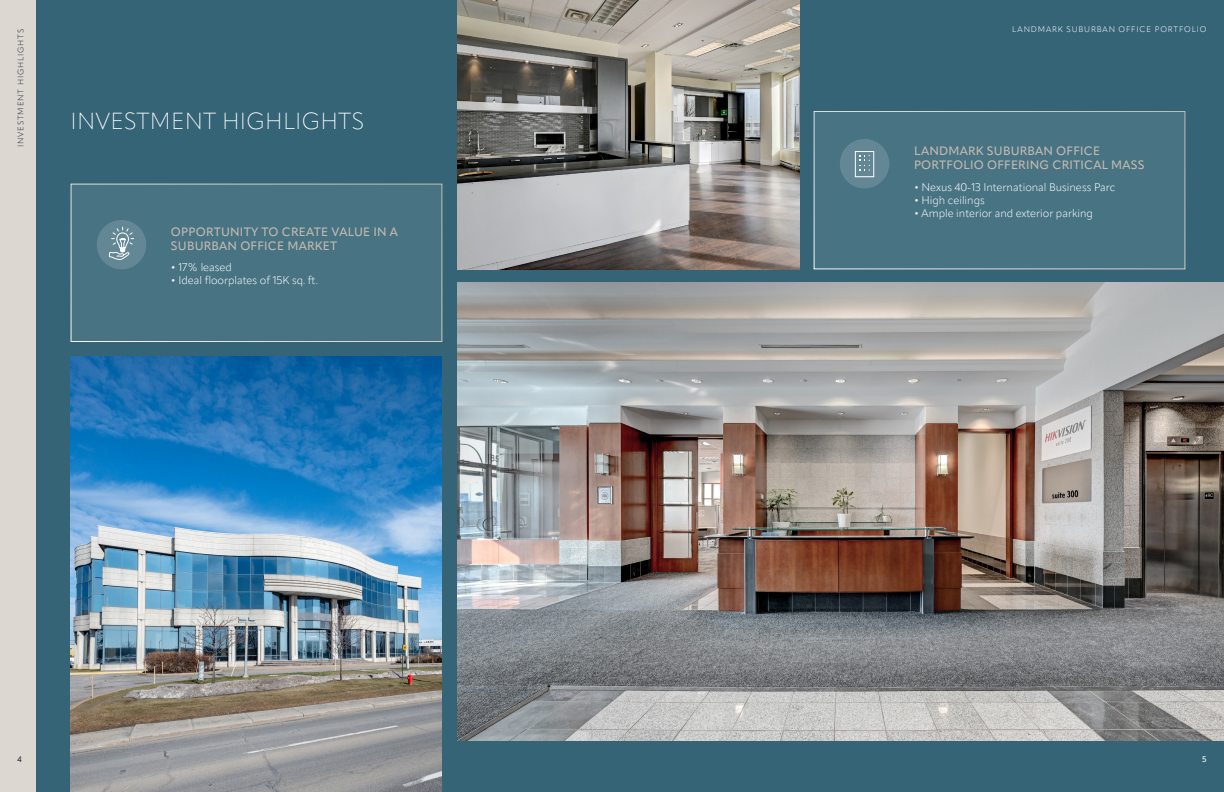
<style>
.page{position:relative;width:1224px;height:792px;background:#fff}
.page>*{position:absolute;margin:0;border:0;box-sizing:border-box;transform-origin:0 0}
.t1{font:200 23px "Apparat";letter-spacing:.01em;color:#fff}
.t2{font:500 12px/14.4px "Apparat";letter-spacing:.02em;color:#c5bab0}
.t3{font:300 11px "Apparat";color:#fff}
.t4{font:300 8px "Apparat";letter-spacing:.11em;color:#fff}
.t5{font:300 8px "Apparat";letter-spacing:.11em;color:#26323d}
.t6{font:500 8px "Apparat";color:#26323d}
.t7{font:500 8px "Apparat";color:#fff}
</style>
<div class="page">
<div style="left:0;top:0;width:36px;height:792px;background:#ddd7d1"></div>
<div style="left:36px;top:0;width:1188px;height:792px;background:#356476"></div>
<div style="left:71px;top:184px;width:371px;height:158px;background:#487383"></div>
<div style="left:97px;top:220px;width:49px;height:49px;background:#638795;border-radius:50%"></div>
<div style="left:71px;top:184px;width:371px;height:158px;border:1px solid #fff"></div>
<div style="left:814px;top:112px;width:371px;height:157px;background:#487383"></div>
<div style="left:840px;top:139px;width:49px;height:49px;background:#638795;border-radius:50%"></div>
<img style="left:71px;top:356px;width:371px;height:436px">
<img style="left:457px;top:283px;width:767px;height:458px">
<img style="left:457px;top:0;width:343px;height:269px">
<svg style="left:109px;top:226px;width:25px;height:34px"></svg>
<svg style="left:855px;top:151px;width:19px;height:26px"></svg>
<p class="t5" style="left:16px;top:147px;width:120px;rotate:-90deg">INVESTMENT HIGHLIGHTS</p>
<h1 class="t1" style="left:71px;top:107px;width:295px">INVESTMENT HIGHLIGHTS</h1>
<p class="t2" style="left:171px;top:225px;width:229px">OPPORTUNITY TO CREATE VALUE IN A<br>SUBURBAN OFFICE MARKET</p>
<p class="t3" style="left:171px;top:260px;width:63px">• 17% leased</p>
<p class="t3" style="left:171px;top:273px;width:149px">• Ideal floorplates of 15K sq. ft.</p>
<p class="t6" style="left:18px;top:754px;width:6px">4</p>
<p class="t4" style="left:1012px;top:24px;width:196px">LANDMARK SUBURBAN OFFICE PORTFOLIO</p>
<p class="t2" style="left:914px;top:143px;width:232px">LANDMARK SUBURBAN OFFICE<br>PORTFOLIO OFFERING CRITICAL MASS</p>
<p class="t3" style="left:914px;top:181px;width:203px">• Nexus 40-13 International Business Parc</p>
<p class="t3" style="left:914px;top:194px;width:72px">• High ceilings</p>
<p class="t3" style="left:914px;top:207px;width:180px">• Ample interior and exterior parking</p>
<p class="t7" style="left:1202px;top:754px;width:6px">5</p>
</div>
